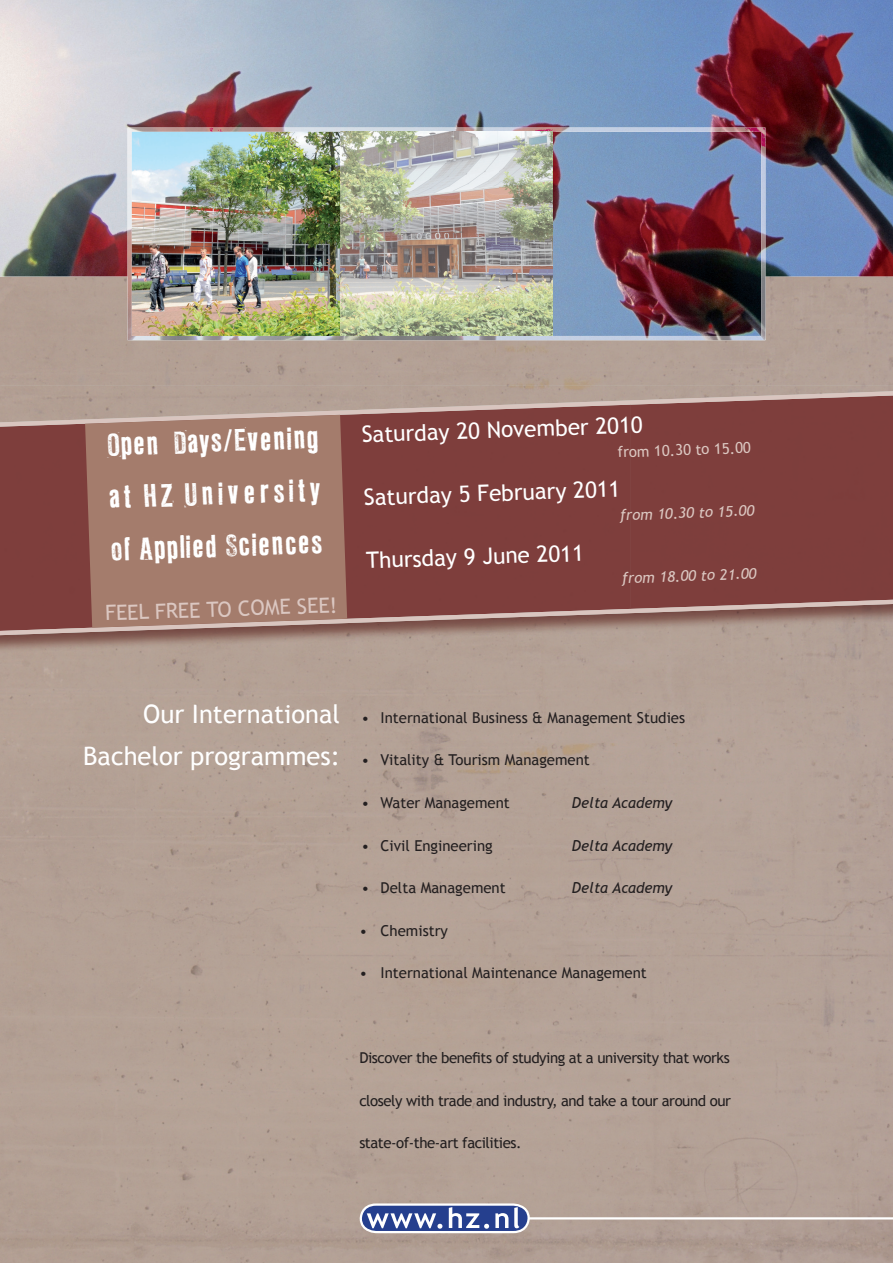
<style>
.page{position:relative;width:893px;height:1263px;background:#fff}
.page>*{position:absolute;margin:0;border:0;box-sizing:border-box;transform-origin:0 0}
.t1{font:28.5px/52.5px "LL Rubber Grotesque";color:#fff;text-align:justify}
.t2{font:25.5px/42.5px "Trebuchet MS";color:#fff;text-align:right}
.t3{font:22.5px "Trebuchet MS";color:#fff}
.t4{font:21px "Trebuchet MS";color:#dbc7c1}
.t5{font:15px "Trebuchet MS";color:#231f20}
.t6{font:15px "Trebuchet MS";letter-spacing:-.03em;color:#231f20}
.t7{font:italic 15px "Trebuchet MS";color:#231f20}
.t8{font:italic 15px "Trebuchet MS";color:#dbc7c1}
.t9{font:15px "Trebuchet MS";color:#dbc7c1}
</style>
<div class="page">
<div style="left:0;top:635px;width:893px;height:628px;background:#b4a196"></div>
<img style="left:0;top:0;width:893px;height:340px">
<img style="left:128px;top:128px;width:637px;height:212px">
<img style="left:132px;top:132px;width:208px;height:204px">
<img style="left:340px;top:132px;width:213px;height:204px">
<div style="left:0;top:427px;width:85px;height:173px;background:#7e3e3c"></div>
<div style="left:347px;top:427px;width:283px;height:173px;background:#7e3e3c"></div>
<div style="left:630px;top:427px;width:263px;height:173px;background:#7e3e3c"></div>
<img style="left:0;top:600px;width:893px;height:35px">
<img style="left:0;top:391px;width:893px;height:36px">
<svg style="left:85px;top:415px;width:262px;height:213px;background:#a47c6d"></svg>
<hr style="left:528px;top:1217px;width:365px;height:2px;background:#fff">
<svg style="left:359px;top:1202px;width:172px;height:32px"></svg>
<h1 class="t1" style="left:106px;top:419px;width:214px;rotate:-2deg">Open Days/Evening at HZ University of Applied Sciences</h1>
<h3 class="t3" style="left:361px;top:421px;width:283px;rotate:-2deg">Saturday 20 November 2010</h3>
<p class="t9" style="left:617px;top:443px;width:135px;rotate:-2deg">from 10.30 to 15.00</p>
<h3 class="t3" style="left:363px;top:484px;width:258px;rotate:-2deg">Saturday 5 February 2011</h3>
<p class="t8" style="left:620px;top:506px;width:136px;rotate:-2deg">from 10.30 to 15.00</p>
<h3 class="t3" style="left:366px;top:547px;width:219px;rotate:-2deg">Thursday 9 June 2011</h3>
<p class="t8" style="left:622px;top:569px;width:136px;rotate:-2deg">from 18.00 to 21.00</p>
<h3 class="t4" style="left:105px;top:601px;width:234px;rotate:-2deg">FEEL FREE TO COME SEE!</h3>
<h2 class="t2" style="left:83px;top:693px;width:258px">Our International<br>Bachelor programmes:</h2>
<p class="t5" style="left:361px;top:709px;width:325px">• International Business &amp; Management Studies</p>
<p class="t5" style="left:361px;top:751px;width:230px">• Vitality &amp; Tourism Management</p>
<p class="t5" style="left:361px;top:794px;width:150px">• Water Management</p>
<p class="t7" style="left:572px;top:794px;width:102px">Delta Academy</p>
<p class="t5" style="left:361px;top:836px;width:133px">• Civil Engineering</p>
<p class="t7" style="left:572px;top:836px;width:102px">Delta Academy</p>
<p class="t5" style="left:361px;top:879px;width:146px">• Delta Management</p>
<p class="t7" style="left:572px;top:879px;width:102px">Delta Academy</p>
<p class="t5" style="left:359px;top:921px;width:90px">• Chemistry</p>
<p class="t5" style="left:359px;top:964px;width:289px">• International Maintenance Management</p>
<p class="t6" style="left:359px;top:1049px;width:372px">Discover the benefits of studying at a university that works</p>
<p class="t6" style="left:359px;top:1091px;width:373px">closely with trade and industry, and take a tour around our</p>
<p class="t6" style="left:359px;top:1134px;width:164px">state-of-the-art facilities.</p>
</div>
